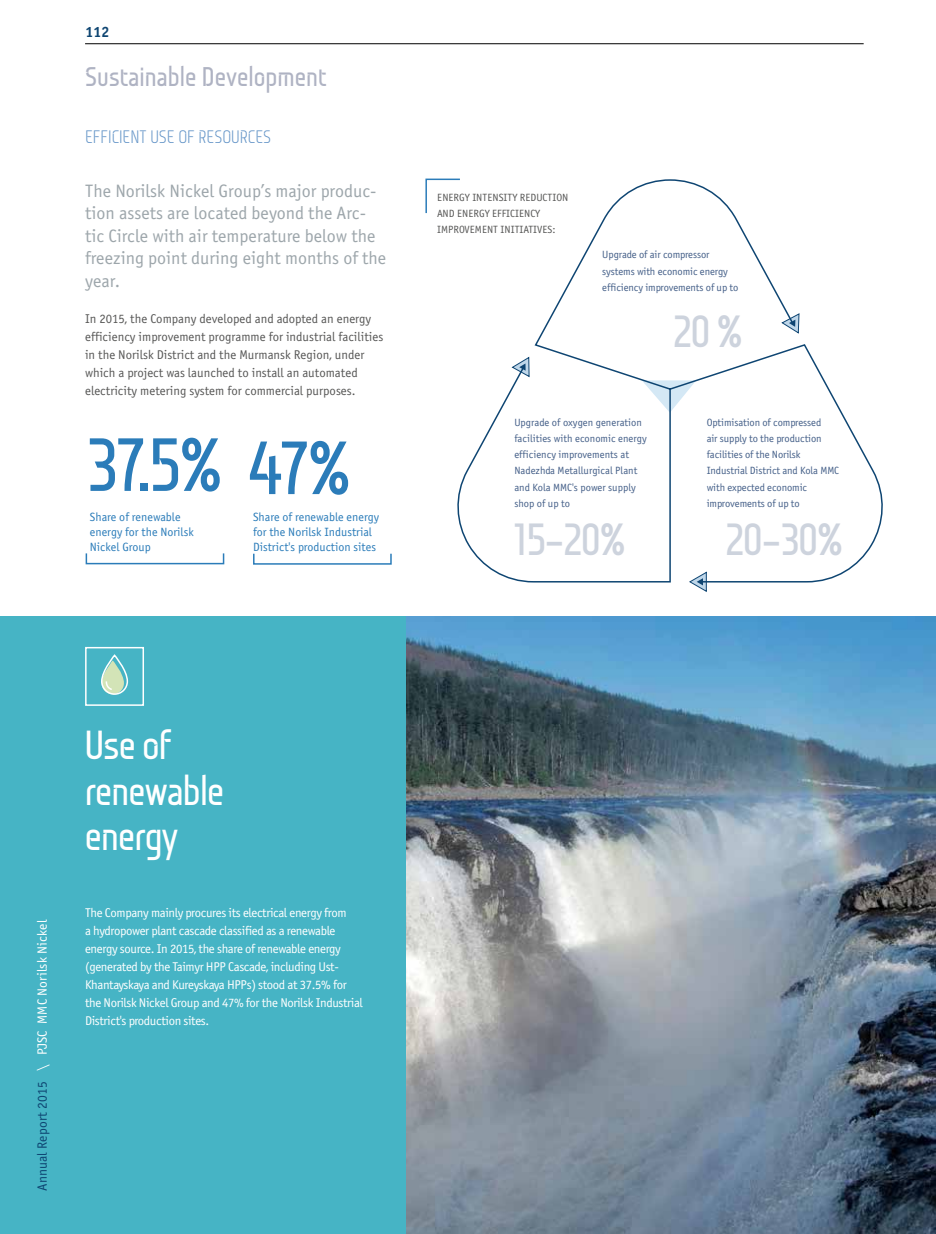
<style>
.page{position:relative;width:936px;height:1234px;background:#fff}
.page>*{position:absolute;margin:0;border:0;box-sizing:border-box;transform-origin:0 0}
.t1{font:700 75px "Monitorica";color:#2b7cb9}
.t2{font:700 45px "Monitorica";letter-spacing:-.04em;color:#cdd3dd}
.t3{font:700 40.5px/45.6px "Monitorica";letter-spacing:-.02em;color:#fff}
.t4{font:700 27px "Monitorica";color:#afb3c3}
.t5{font:18px/22.5px "Officina Sans C";color:#9da6ab}
.t6{font:18px "Monitorica";color:#6394c7}
.t7{font:700 15px "Officina Sans C";color:#0e4572}
.t8{font:13.5px "Officina Sans C";letter-spacing:.01em;color:#fff}
.t9{font:12.75px/18px "Officina Sans C";letter-spacing:-.03em;color:#fff}
.t10{font:12.75px/18px "Officina Sans C";color:#575756}
.t11{font:12px/15px "Officina Sans C";color:#2b7cb9}
.t12{font:10.5px/16.2px "Officina Sans C";letter-spacing:-.01em;color:#445f88}
.t13{font:10.5px/16.2px "Officina Sans C";color:#575756}
.s1{color:#0e4572}
</style>
<div class="page">
<img style="left:405px;top:616px;width:529px;height:617px">
<div style="left:0;top:616px;width:405px;height:617px;background:#46b4c5"></div>
<div style="left:85px;top:646px;width:59px;height:59px;border:2px solid #fff"></div>
<svg style="left:101px;top:655px;width:28px;height:40px"></svg>
<div style="left:253px;top:553px;width:138px;height:11px;border:2px solid #2b7cb9"></div>
<div style="left:86px;top:552px;width:138px;height:12px;border:2px solid #2b7cb9"></div>
<svg style="left:425px;top:178px;width:26px;height:36px"></svg>
<svg style="left:691px;top:583px;width:15px;height:8px"></svg>
<svg style="left:451px;top:178px;width:432px;height:405px"></svg>
<hr style="left:85px;top:43px;width:778px;height:1px;background:#000">
<h3 class="t7" style="left:85px;top:24px;width:26px">112</h3>
<h3 class="t4" style="left:85px;top:61px;width:243px">Sustainable Development</h3>
<h3 class="t6" style="left:85px;top:126px;width:187px">EFFICIENT USE OF RESOURCES</h3>
<h3 class="t5" style="left:85px;top:180px;width:303px">The Norilsk Nickel Group’s major produc&shy;tion assets are located beyond the Arc&shy;tic Circle with air temperature below the freezing point during eight months of the year.</h3>
<p class="t10" style="left:85px;top:309px;width:300px">In 2015, the Company developed and adopted an energy efficiency improvement programme for industrial facilities in the Norilsk District and the Murmansk Region, under which a project was launched to install an automated electricity metering system for commercial purposes.</p>
<h1 class="t1" style="left:86px;top:421px;width:139px">37.5%</h1>
<p class="t11" style="left:90px;top:509px;width:105px">Share of renewable energy for the Norilsk<br>Nickel Group</p>
<h1 class="t1" style="left:249px;top:424px;width:105px">47%</h1>
<p class="t11" style="left:253px;top:509px;width:128px">Share of renewable energy for the Norilsk Industrial<br>District's production sites</p>
<p class="t13" style="left:437px;top:190px;width:133px">ENERGY INTENSITY REDUCTION<br>AND ENERGY EFFICIENCY<br>IMPROVEMENT INITIATIVES:</p>
<p class="t12" style="left:602px;top:247px;width:138px">Upgrade of air compressor systems with economic energy efficiency improvements of up to</p>
<h2 class="t2" style="left:672px;top:305px;width:72px">20 %</h2>
<p class="t12" style="left:514px;top:414px;width:134px">Upgrade of oxygen generation facilities with economic energy efficiency improvements at<br>Nadezhda Metallurgical Plant and Kola MMC's power supply shop of up to</p>
<p class="t12" style="left:706px;top:414px;width:134px">Optimisation of compressed<br>air supply to the production facilities of the Norilsk<br>Industrial District and Kola MMC with expected economic improvements of up to</p>
<h2 class="t2" style="left:513px;top:513px;width:115px">15–20%</h2>
<h2 class="t2" style="left:725px;top:513px;width:120px">20–30%</h2>
<p class="t8" style="left:35px;top:1190px;width:273px;rotate:-90deg"><span class="s1">Annual Report 2015</span> \ PJSC MMC Norilsk Nickel</p>
<h3 class="t3" style="left:85px;top:722px;width:141px">Use of renewable energy</h3>
<p class="t9" style="left:85px;top:903px;width:279px">The Company mainly procures its electrical energy from<br>a hydropower plant cascade classified as a renewable energy source. In 2015, the share of renewable energy (generated by the Taimyr HPP Cascade, including Ust-Khantayskaya and Kureyskaya HPPs) stood at 37.5% for the Norilsk Nickel Group and 47% for the Norilsk Industrial District's production sites.</p>
</div>
